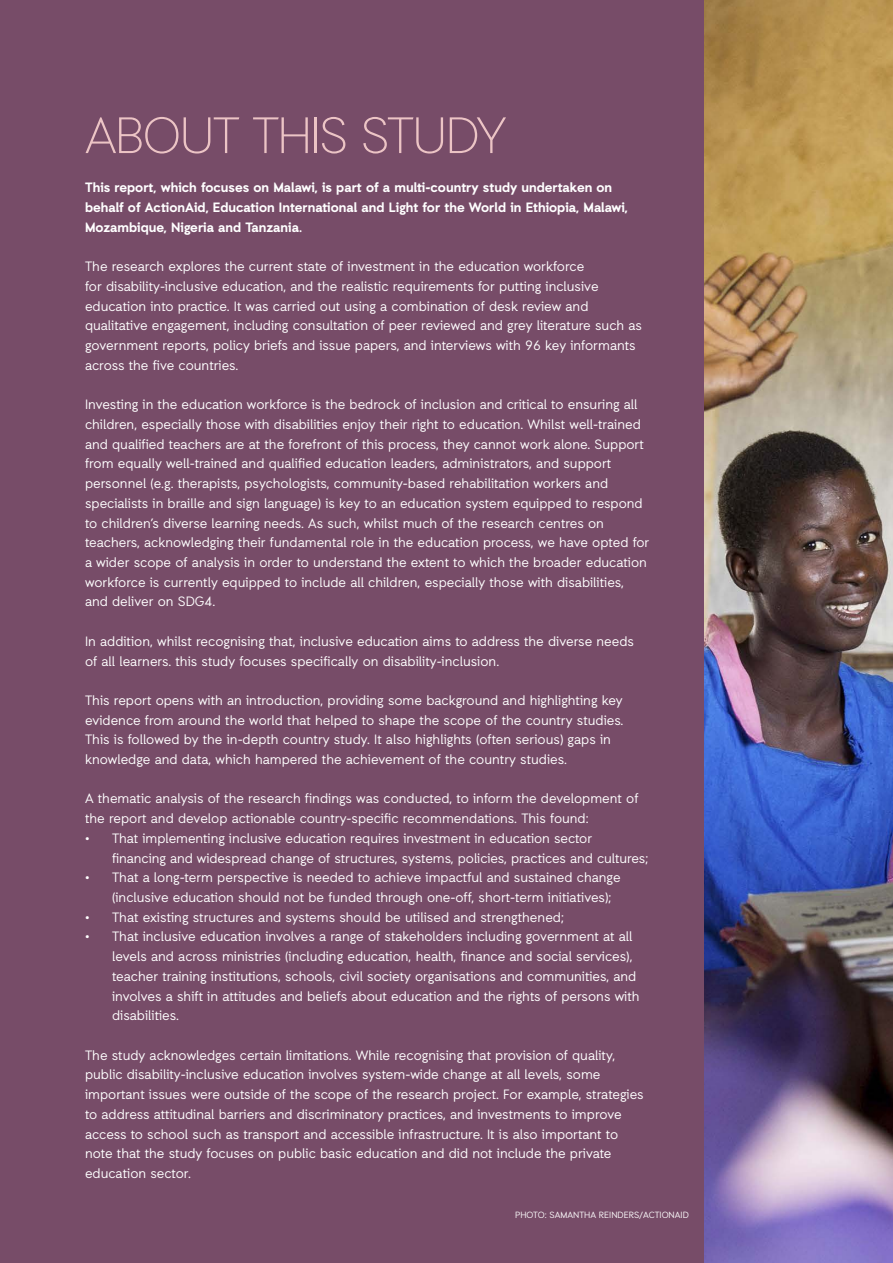
<style>
.page{position:relative;width:893px;height:1263px;background:#774c68}
.page>*{position:absolute;margin:0;border:0;box-sizing:border-box;transform-origin:0 0}
.t1{font:300 51px "Auxilia";letter-spacing:-.03em;color:#ecc4c5}
.t2{font:13.5px/19.6px "Auxilia";color:#fff}
.t3{font:700 13.5px/19.6px "Auxilia";color:#fff}
.body_copy{font:9px "Auxilia";color:#fff}
</style>
<div class="page">
<img style="left:704px;top:0;width:189px;height:1263px">
<p class="t1" style="left:85px;top:104px;width:423px">ABOUT THIS STUDY</p>
<p class="t3" style="left:85px;top:178px;width:544px">This report, which focuses on Malawi, is part of a multi-country study undertaken on behalf of ActionAid, Education International and Light for the World in Ethiopia, Malawi,<br>Mozambique, Nigeria and Tanzania.</p>
<p class="t2" style="left:85px;top:256px;width:558px">The research explores the current state of investment in the education workforce<br>for disability-inclusive education, and the realistic requirements for putting inclusive education into practice. It was carried out using a combination of desk review and qualitative engagement, including consultation of peer reviewed and grey literature such as government reports, policy briefs and issue papers, and interviews with 96 key informants across the five countries.</p>
<p class="t2" style="left:85px;top:394px;width:566px">Investing in the education workforce is the bedrock of inclusion and critical to ensuring all children, especially those with disabilities enjoy their right to education. Whilst well-trained and qualified teachers are at the forefront of this process, they cannot work alone. Support from equally well-trained and qualified education leaders, administrators, and support personnel (e.g. therapists, psychologists, community-based rehabilitation workers and specialists in braille and sign language) is key to an education system equipped to respond to children’s diverse learning needs. As such, whilst much of the research centres on teachers, acknowledging their fundamental role in the education process, we have opted for a wider scope of analysis in order to understand the extent to which the broader education workforce is currently equipped to include all children, especially those with disabilities, and deliver on SDG4.</p>
<p class="t2" style="left:85px;top:631px;width:550px">In addition, whilst recognising that, inclusive education aims to address the diverse needs of all learners. this study focuses specifically on disability-inclusion.</p>
<p class="t2" style="left:85px;top:690px;width:540px">This report opens with an introduction, providing some background and highlighting key evidence from around the world that helped to shape the scope of the country studies.<br>This is followed by the in-depth country study. It also highlights (often serious) gaps in knowledge and data, which hampered the achievement of the country studies.</p>
<p class="t2" style="left:85px;top:788px;width:555px">A thematic analysis of the research findings was conducted, to inform the development of the report and develop actionable country-specific recommendations. This found:</p>
<p class="t2" style="left:112px;top:828px;width:538px;text-indent:-27px">• That implementing inclusive education requires investment in education sector financing and widespread change of structures, systems, policies, practices and cultures;</p>
<p class="t2" style="left:112px;top:867px;width:510px;text-indent:-27px">• That a long-term perspective is needed to achieve impactful and sustained change (inclusive education should not be funded through one-off, short-term initiatives);</p>
<p class="t2" style="left:85px;top:907px;width:480px">• That existing structures and systems should be utilised and strengthened;</p>
<p class="t2" style="left:112px;top:926px;width:529px;text-indent:-27px">• That inclusive education involves a range of stakeholders including government at all levels and across ministries (including education, health, finance and social services), teacher training institutions, schools, civil society organisations and communities, and involves a shift in attitudes and beliefs about education and the rights of persons with disabilities.</p>
<p class="t2" style="left:85px;top:1045px;width:560px">The study acknowledges certain limitations. While recognising that provision of quality, public disability-inclusive education involves system-wide change at all levels, some important issues were outside of the scope of the research project. For example, strategies to address attitudinal barriers and discriminatory practices, and investments to improve access to school such as transport and accessible infrastructure. It is also important to note that the study focuses on public basic education and did not include the private education sector.</p>
<p class="body_copy" style="left:515px;top:1210px;width:175px">PHOTO: SAMANTHA REINDERS/ACTIONAID</p>
</div>
